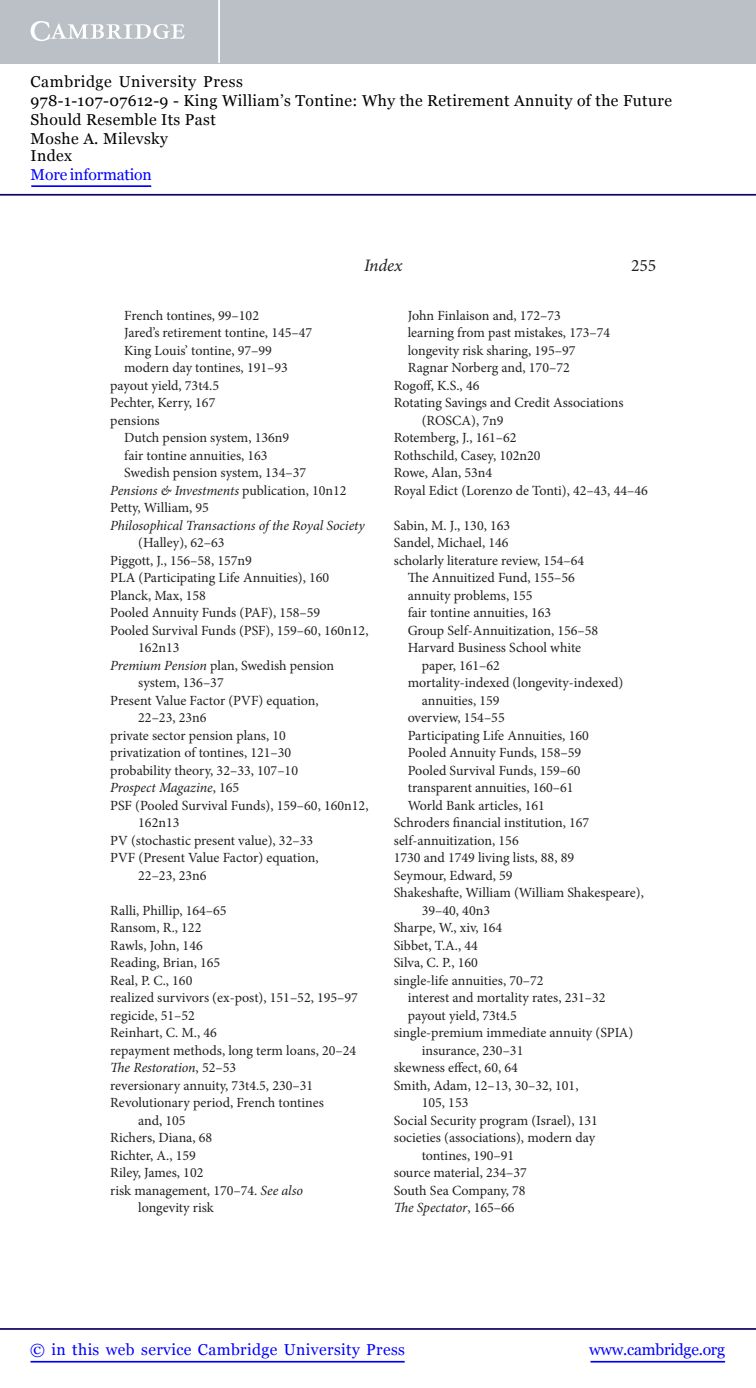
<style>
.page{position:relative;width:756px;height:1388px;background:#fff}
.page>*{position:absolute;margin:0;border:0;box-sizing:border-box;transform-origin:0 0}
.t1{font:italic 17.5px "Minion Pro";letter-spacing:-.005em;color:#231f20}
.t2{font:17.5px "Minion Pro";color:#231f20}
.t3{font:15.75px/18.6px "Georgia";letter-spacing:.025em;color:#000}
.t4{font:15.75px "Georgia";letter-spacing:.025em;color:#00f}
.t5{font:15.75px "Georgia";letter-spacing:-.015em;color:#00f}
.t6{font:15.75px "Georgia";letter-spacing:-.01em;color:#00f}
.t7{font:14px "Minion Pro";color:#231f20}
.t8{font:italic 14px "Minion Pro";letter-spacing:-.005em;color:#231f20}
.s1{font-style:normal}
.s2{font-style:italic}
</style>
<div class="page">
<hr style="left:591px;top:1361px;width:134px;height:1px;background:#00f">
<hr style="left:0;top:1328px;width:756px;height:2px;background:#150666">
<hr style="left:31px;top:1361px;width:374px;height:1px;background:#00f">
<div style="left:0;top:0;width:756px;height:63px;background:#bac0c6"></div>
<svg style="left:31px;top:21px;width:154px;height:20px"></svg>
<hr style="left:218px;top:0;width:2px;height:63px;background:#fff">
<hr style="left:0;top:194px;width:756px;height:2px;background:#150666">
<hr style="left:31px;top:185px;width:120px;height:2px;background:#00f">
<p class="t3" style="left:31px;top:73px;width:643px">Cambridge University Press<br>978-1-107-07612-9 - King William’s Tontine: Why the Retirement Annuity of the Future<br>Should Resemble Its Past<br>Moshe A. Milevsky<br>Index</p>
<p class="t6" style="left:31px;top:165px;width:123px">More information</p>
<p class="t1" style="left:364px;top:255px;width:40px">Index</p>
<p class="t2" style="left:631px;top:254px;width:27px">255</p>
<p class="t7" style="left:124px;top:306px;width:136px">French tontines, 99–102</p>
<p class="t7" style="left:124px;top:323px;width:189px">Jared’s retirement tontine, 145–47</p>
<p class="t7" style="left:124px;top:341px;width:149px">King Louis’ tontine, 97–99</p>
<p class="t7" style="left:124px;top:358px;width:165px">modern day tontines, 191–93</p>
<p class="t7" style="left:110px;top:376px;width:110px">payout yield, 73t4.5</p>
<p class="t7" style="left:110px;top:393px;width:107px">Pechter, Kerry, 167</p>
<p class="t7" style="left:110px;top:411px;width:51px">pensions</p>
<p class="t7" style="left:124px;top:428px;width:167px">Dutch pension system, 136n9</p>
<p class="t7" style="left:124px;top:446px;width:145px">fair tontine annuities, 163</p>
<p class="t7" style="left:124px;top:463px;width:183px">Swedish pension system, 134–37</p>
<p class="t8" style="left:110px;top:482px;width:238px">Pensions &amp; Investments <span class="s1">publication, 10n12</span></p>
<p class="t7" style="left:110px;top:498px;width:100px">Petty, William, 95</p>
<p class="t8" style="left:110px;top:517px;width:256px">Philosophical Transactions of the Royal Society</p>
<p class="t7" style="left:138px;top:533px;width:88px">(Halley), 62–63</p>
<p class="t7" style="left:110px;top:551px;width:143px">Piggott, J., 156–58, 157n9</p>
<p class="t7" style="left:110px;top:568px;width:221px">PLA (Participating Life Annuities), 160</p>
<p class="t7" style="left:110px;top:586px;width:97px">Planck, Max, 158</p>
<p class="t7" style="left:110px;top:603px;width:212px">Pooled Annuity Funds (PAF), 158–59</p>
<p class="t7" style="left:110px;top:621px;width:260px">Pooled Survival Funds (PSF), 159–60, 160n12,</p>
<p class="t7" style="left:138px;top:638px;width:43px">162n13</p>
<p class="t7" style="left:110px;top:656px;width:226px"><span class="s2">Premium Pension</span> plan, Swedish pension</p>
<p class="t7" style="left:138px;top:673px;width:87px">system, 136–37</p>
<p class="t7" style="left:110px;top:691px;width:210px">Present Value Factor (PVF) equation,</p>
<p class="t7" style="left:138px;top:708px;width:70px">22–23, 23n6</p>
<p class="t7" style="left:110px;top:726px;width:177px">private sector pension plans, 10</p>
<p class="t7" style="left:110px;top:743px;width:183px">privatization of tontines, 121–30</p>
<p class="t7" style="left:110px;top:761px;width:189px">probability theory, 32–33, 107–10</p>
<p class="t8" style="left:110px;top:779px;width:131px">Prospect Magazine<span class="s1">, 165</span></p>
<p class="t7" style="left:110px;top:796px;width:260px">PSF (Pooled Survival Funds), 159–60, 160n12,</p>
<p class="t7" style="left:138px;top:813px;width:43px">162n13</p>
<p class="t7" style="left:110px;top:831px;width:204px">PV (stochastic present value), 32–33</p>
<p class="t7" style="left:110px;top:848px;width:210px">PVF (Present Value Factor) equation,</p>
<p class="t7" style="left:138px;top:866px;width:70px">22–23, 23n6</p>
<p class="t7" style="left:110px;top:901px;width:118px">Ralli, Phillip, 164–65</p>
<p class="t7" style="left:110px;top:918px;width:93px">Ransom, R., 122</p>
<p class="t7" style="left:110px;top:936px;width:94px">Rawls, John, 146</p>
<p class="t7" style="left:110px;top:953px;width:111px">Reading, Brian, 165</p>
<p class="t7" style="left:110px;top:971px;width:84px">Real, P. C., 160</p>
<p class="t7" style="left:110px;top:988px;width:249px">realized survivors (ex-post), 151–52, 195–97</p>
<p class="t7" style="left:110px;top:1006px;width:86px">regicide, 51–52</p>
<p class="t7" style="left:110px;top:1023px;width:108px">Reinhart, C. M., 46</p>
<p class="t7" style="left:110px;top:1041px;width:248px">repayment methods, long term loans, 20–24</p>
<p class="t8" style="left:110px;top:1059px;width:127px">The Restoration<span class="s1">, 52–53</span></p>
<p class="t7" style="left:110px;top:1076px;width:204px">reversionary annuity, 73t4.5, 230–31</p>
<p class="t7" style="left:110px;top:1093px;width:215px">Revolutionary period, French tontines</p>
<p class="t7" style="left:138px;top:1111px;width:49px">and, 105</p>
<p class="t7" style="left:110px;top:1128px;width:104px">Richers, Diana, 68</p>
<p class="t7" style="left:110px;top:1146px;width:87px">Richter, A., 159</p>
<p class="t7" style="left:110px;top:1163px;width:95px">Riley, James, 102</p>
<p class="t7" style="left:110px;top:1181px;width:194px">risk management, 170–74. <span class="s2">See also</span></p>
<p class="t7" style="left:138px;top:1198px;width:77px">longevity risk</p>
<p class="t7" style="left:408px;top:306px;width:155px">John Finlaison and, 172–73</p>
<p class="t7" style="left:408px;top:323px;width:204px">learning from past mistakes, 173–74</p>
<p class="t7" style="left:408px;top:341px;width:169px">longevity risk sharing, 195–97</p>
<p class="t7" style="left:408px;top:358px;width:164px">Ragnar Norberg and, 170–72</p>
<p class="t7" style="left:394px;top:376px;width:87px">Rogoff, K.S., 46</p>
<p class="t7" style="left:394px;top:393px;width:231px">Rotating Savings and Credit Associations</p>
<p class="t7" style="left:422px;top:411px;width:83px">(ROSCA), 7n9</p>
<p class="t7" style="left:394px;top:428px;width:124px">Rotemberg, J., 161–62</p>
<p class="t7" style="left:394px;top:446px;width:148px">Rothschild, Casey, 102n20</p>
<p class="t7" style="left:394px;top:463px;width:100px">Rowe, Alan, 53n4</p>
<p class="t7" style="left:394px;top:481px;width:256px">Royal Edict (Lorenzo de Tonti), 42–43, 44–46</p>
<p class="t7" style="left:394px;top:516px;width:118px">Sabin, M. J., 130, 163</p>
<p class="t7" style="left:394px;top:533px;width:116px">Sandel, Michael, 146</p>
<p class="t7" style="left:394px;top:551px;width:192px">scholarly literature review, 154–64</p>
<p class="t7" style="left:408px;top:568px;width:169px">The Annuitized Fund, 155–56</p>
<p class="t7" style="left:408px;top:586px;width:126px">annuity problems, 155</p>
<p class="t7" style="left:408px;top:603px;width:145px">fair tontine annuities, 163</p>
<p class="t7" style="left:408px;top:621px;width:192px">Group Self-Annuitization, 156–58</p>
<p class="t7" style="left:408px;top:638px;width:175px">Harvard Business School white</p>
<p class="t7" style="left:422px;top:656px;width:80px">paper, 161–62</p>
<p class="t7" style="left:408px;top:673px;width:217px">mortality-indexed (longevity-indexed)</p>
<p class="t7" style="left:422px;top:691px;width:79px">annuities, 159</p>
<p class="t7" style="left:408px;top:708px;width:98px">overview, 154–55</p>
<p class="t7" style="left:408px;top:726px;width:183px">Participating Life Annuities, 160</p>
<p class="t7" style="left:408px;top:743px;width:175px">Pooled Annuity Funds, 158–59</p>
<p class="t7" style="left:408px;top:761px;width:174px">Pooled Survival Funds, 159–60</p>
<p class="t7" style="left:408px;top:778px;width:167px">transparent annuities, 160–61</p>
<p class="t7" style="left:408px;top:796px;width:139px">World Bank articles, 161</p>
<p class="t7" style="left:394px;top:813px;width:197px">Schroders financial institution, 167</p>
<p class="t7" style="left:394px;top:831px;width:127px">self-annuitization, 156</p>
<p class="t7" style="left:394px;top:848px;width:182px">1730 and 1749 living lists, 88, 89</p>
<p class="t7" style="left:394px;top:866px;width:120px">Seymour, Edward, 59</p>
<p class="t7" style="left:394px;top:883px;width:252px">Shakeshafte, William (William Shakespeare),</p>
<p class="t7" style="left:422px;top:901px;width:70px">39–40, 40n3</p>
<p class="t7" style="left:394px;top:918px;width:110px">Sharpe, W., xiv, 164</p>
<p class="t7" style="left:394px;top:936px;width:86px">Sibbet, T.A., 44</p>
<p class="t7" style="left:394px;top:953px;width:86px">Silva, C. P., 160</p>
<p class="t7" style="left:394px;top:971px;width:151px">single-life annuities, 70–72</p>
<p class="t7" style="left:408px;top:988px;width:199px">interest and mortality rates, 231–32</p>
<p class="t7" style="left:408px;top:1006px;width:110px">payout yield, 73t4.5</p>
<p class="t7" style="left:394px;top:1023px;width:241px">single-premium immediate annuity (SPIA)</p>
<p class="t7" style="left:422px;top:1041px;width:103px">insurance, 230–31</p>
<p class="t7" style="left:394px;top:1058px;width:126px">skewness effect, 60, 64</p>
<p class="t7" style="left:394px;top:1076px;width:186px">Smith, Adam, 12–13, 30–32, 101,</p>
<p class="t7" style="left:422px;top:1093px;width:48px">105, 153</p>
<p class="t7" style="left:394px;top:1111px;width:206px">Social Security program (Israel), 131</p>
<p class="t7" style="left:394px;top:1128px;width:203px">societies (associations), modern day</p>
<p class="t7" style="left:422px;top:1146px;width:94px">tontines, 190–91</p>
<p class="t7" style="left:394px;top:1163px;width:135px">source material, 234–37</p>
<p class="t7" style="left:394px;top:1181px;width:133px">South Sea Company, 78</p>
<p class="t8" style="left:394px;top:1199px;width:122px">The Spectator<span class="s1">, 165–66</span></p>
<p class="t4" style="left:30px;top:1339px;width:376px">© in this web service Cambridge University Press</p>
<p class="t5" style="left:589px;top:1339px;width:137px">www.cambridge.org</p>
</div>
